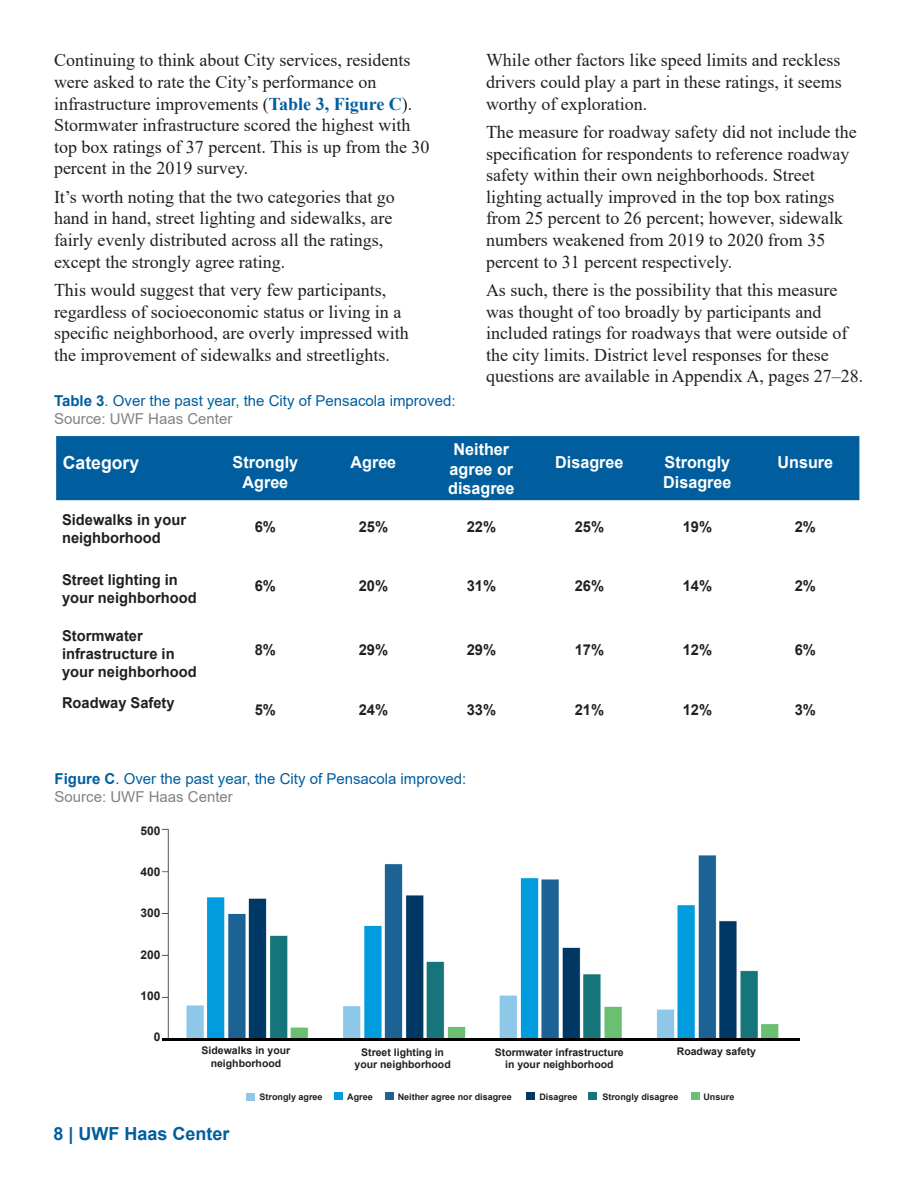
<style>
.page{position:relative;width:918px;height:1188px;background:#fff}
.page>*{position:absolute;margin:0;border:0;box-sizing:border-box;transform-origin:0 0}
.t1{font:18px/21.6px "Times New Roman";color:#231f20}
.t2{font:700 18px "Arial";color:#005e9e}
.t3{font:700 18px "Arial";color:#fff}
.t4{font:700 16.5px/19.8px "Arial";color:#fff;text-align:center}
.t5{font:700 15px/18px "Arial";color:#231f20}
.t6{font:15px "Arial";color:#005e9e}
.t7{font:15px "Arial";color:#808285}
.t8{font:700 12px "Arial";color:#231f20}
.t9{font:700 10.5px/12.6px "Arial";color:#231f20;text-align:center}
.t10{font:700 9px "Arial";color:#231f20}
.s1{font-weight:700;color:#005e9e}
.s2{font-weight:700}
</style>
<div class="page">
<img style="left:161px;top:828px;width:618px;height:213px">
<div style="left:176px;top:1039px;width:649px;height:67px;background:#fff"></div>
<div style="left:56px;top:436px;width:803px;height:64px;background:#005e9e"></div>
<svg style="left:56px;top:500px;width:803px;height:1px"></svg>
<div style="left:247px;top:1093px;width:8px;height:8px;background:#8dc8e8"></div>
<div style="left:691px;top:1092px;width:8px;height:8px;background:#6ac070"></div>
<div style="left:588px;top:1092px;width:9px;height:8px;background:#15757a"></div>
<div style="left:527px;top:1092px;width:8px;height:8px;background:#003865"></div>
<div style="left:386px;top:1092px;width:8px;height:8px;background:#1d6295"></div>
<div style="left:334px;top:1092px;width:9px;height:8px;background:#009cde"></div>
<hr style="left:162px;top:1038px;width:638px;height:2px;background:#000">
<p class="t1" style="left:54px;top:49px;width:377px">Continuing to think about City services, residents were asked to rate the City’s performance on infrastructure improvements (<span class="s1">Table 3, Figure C</span>).<br>Stormwater infrastructure scored the highest with top box ratings of 37 percent. This is up from the 30 percent in the 2019 survey.</p>
<p class="t1" style="left:54px;top:185px;width:342px">It’s worth noting that the two categories that go hand in hand, street lighting and sidewalks, are fairly evenly distributed across all the ratings, except the strongly agree rating.</p>
<p class="t1" style="left:54px;top:279px;width:356px">This would suggest that very few participants, regardless of socioeconomic status or living in a specific neighborhood, are overly impressed with the improvement of sidewalks and streetlights.</p>
<p class="t6" style="left:54px;top:390px;width:403px"><span class="s2">Table 3</span>. Over the past year, the City of Pensacola improved:</p>
<p class="t7" style="left:54px;top:408px;width:180px">Source: UWF Haas Center</p>
<p class="t1" style="left:486px;top:49px;width:357px;text-align:justify">While other factors like speed limits and reckless drivers could play a part in these ratings, it seems worthy of exploration.</p>
<p class="t1" style="left:486px;top:121px;width:372px">The measure for roadway safety did not include the specification for respondents to reference roadway safety within their own neighborhoods. Street lighting actually improved in the top box ratings from 25 percent to 26 percent; however, sidewalk numbers weakened from 2019 to 2020 from 35 percent to 31 percent respectively.</p>
<p class="t1" style="left:486px;top:279px;width:379px">As such, there is the possibility that this measure was thought of too broadly by participants and included ratings for roadways that were outside of the city limits. District level responses for these questions are available in Appendix A, pages 27–28.</p>
<p class="t3" style="left:63px;top:450px;width:78px">Category</p>
<p class="t4" style="left:233px;top:453px;width:67px">Strongly</p>
<p class="t4" style="left:243px;top:473px;width:47px">Agree</p>
<p class="t4" style="left:351px;top:453px;width:47px">Agree</p>
<p class="t4" style="left:448px;top:439px;width:68px">Neither agree or disagree</p>
<p class="t4" style="left:555px;top:453px;width:70px">Disagree</p>
<p class="t4" style="left:663px;top:453px;width:70px;text-align:left">Strongly<br>Disagree</p>
<p class="t4" style="left:778px;top:453px;width:57px">Unsure</p>
<p class="t5" style="left:62px;top:511px;width:126px">Sidewalks in your neighborhood</p>
<p class="t5" style="left:255px;top:518px;width:23px">6%</p>
<p class="t5" style="left:359px;top:518px;width:31px">25%</p>
<p class="t5" style="left:467px;top:518px;width:31px">22%</p>
<p class="t5" style="left:575px;top:518px;width:31px">25%</p>
<p class="t5" style="left:683px;top:518px;width:31px">19%</p>
<p class="t5" style="left:795px;top:518px;width:23px">2%</p>
<p class="t5" style="left:62px;top:570px;width:136px">Street lighting in your neighborhood</p>
<p class="t5" style="left:255px;top:577px;width:23px">6%</p>
<p class="t5" style="left:359px;top:577px;width:31px">20%</p>
<p class="t5" style="left:467px;top:577px;width:31px">31%</p>
<p class="t5" style="left:575px;top:577px;width:31px">26%</p>
<p class="t5" style="left:683px;top:577px;width:31px">14%</p>
<p class="t5" style="left:795px;top:577px;width:23px">2%</p>
<p class="t5" style="left:62px;top:627px;width:136px">Stormwater infrastructure in your neighborhood</p>
<p class="t5" style="left:255px;top:641px;width:23px">8%</p>
<p class="t5" style="left:359px;top:641px;width:31px">29%</p>
<p class="t5" style="left:467px;top:641px;width:31px">29%</p>
<p class="t5" style="left:575px;top:641px;width:31px">17%</p>
<p class="t5" style="left:683px;top:641px;width:31px">12%</p>
<p class="t5" style="left:795px;top:641px;width:23px">6%</p>
<p class="t5" style="left:62px;top:694px;width:114px">Roadway Safety</p>
<p class="t5" style="left:255px;top:701px;width:23px">5%</p>
<p class="t5" style="left:359px;top:701px;width:31px">24%</p>
<p class="t5" style="left:467px;top:701px;width:31px">33%</p>
<p class="t5" style="left:575px;top:701px;width:31px">21%</p>
<p class="t5" style="left:683px;top:701px;width:31px">12%</p>
<p class="t5" style="left:795px;top:701px;width:23px">3%</p>
<p class="t6" style="left:55px;top:768px;width:413px"><span class="s2">Figure C</span>. Over the past year, the City of Pensacola improved:</p>
<p class="t7" style="left:55px;top:786px;width:180px">Source: UWF Haas Center</p>
<p class="t8" style="left:140px;top:822px;width:22px">500</p>
<p class="t8" style="left:140px;top:863px;width:22px">400</p>
<p class="t8" style="left:140px;top:905px;width:22px">300</p>
<p class="t8" style="left:140px;top:946px;width:22px">200</p>
<p class="t8" style="left:140px;top:987px;width:22px">100</p>
<p class="t8" style="left:154px;top:1028px;width:8px">0</p>
<p class="t9" style="left:202px;top:1045px;width:90px">Sidewalks in your neighborhood</p>
<p class="t9" style="left:495px;top:1046px;width:130px">Stormwater infrastructure in your neighborhood</p>
<p class="t9" style="left:677px;top:1045px;width:81px">Roadway safety</p>
<p class="t10" style="left:260px;top:1090px;width:65px">Strongly agree</p>
<p class="t10" style="left:347px;top:1090px;width:27px">Agree</p>
<p class="t10" style="left:398px;top:1090px;width:116px">Neither agree nor disagree</p>
<p class="t10" style="left:539px;top:1090px;width:40px">Disagree</p>
<p class="t10" style="left:602px;top:1090px;width:78px">Strongly disagree</p>
<p class="t10" style="left:703px;top:1090px;width:33px">Unsure</p>
<p class="t9" style="left:361px;top:1046px;width:84px">Street lighting in</p>
<p class="t9" style="left:355px;top:1058px;width:98px">your neighborhood</p>
<p class="t10" style="left:233px;top:1088px;width:65px">Strongly agree</p>
<p class="t10" style="left:372px;top:1088px;width:116px">Neither agree nor disagree</p>
<p class="t10" style="left:576px;top:1088px;width:78px">Strongly disagree</p>
<p class="t10" style="left:677px;top:1088px;width:33px">Unsure</p>
<p class="t2" style="left:54px;top:1121px;width:178px">8 | UWF Haas Center</p>
</div>
